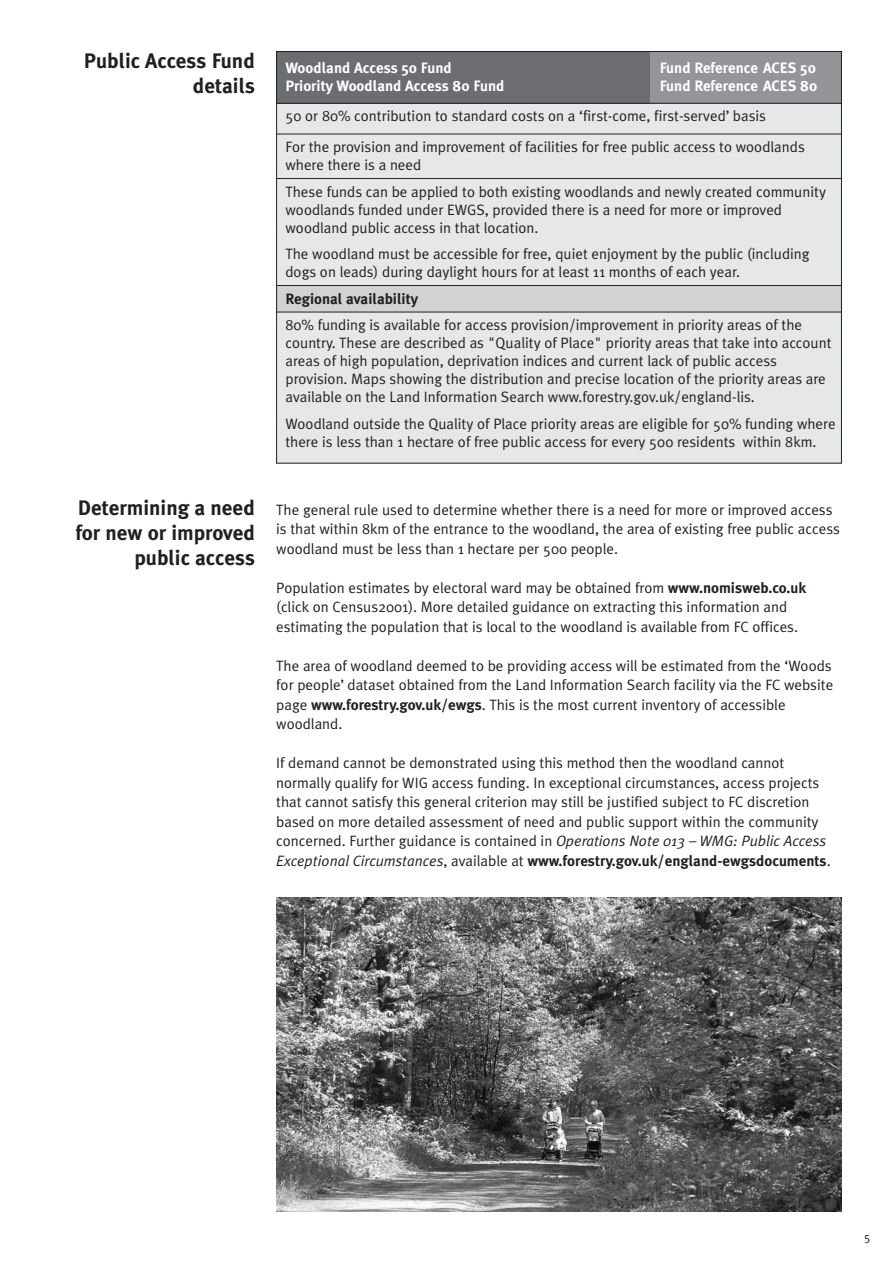
<style>
.page{position:relative;width:893px;height:1263px;background:#fff}
.page>*{position:absolute;margin:0;border:0;box-sizing:border-box;transform-origin:0 0}
.t1{font:700 21px/25.2px "Meta Plus";color:#231f20;text-align:right}
.t2{font:15px/19.5px "Meta Plus Normal";color:#231f20}
.t3{font:700 15px "Meta Plus";color:#231f20}
.t4{font:700 15px "Meta Plus";color:#fff}
.t5{font:12px "Meta Plus Normal";color:#231f20}
.s1{font-family:"Meta Plus";font-weight:700}
.s2{font-style:italic}
.s3{font-family:"Meta Plus Normal";font-weight:400;font-style:italic}
.s4{font-family:"Meta Plus Normal";font-weight:400}
</style>
<div class="page">
<div style="left:276px;top:51px;width:566px;height:413px;background:#e6e7e9"></div>
<div style="left:276px;top:51px;width:404px;height:52px;background:#6c6d70"></div>
<div style="left:276px;top:286px;width:566px;height:26px;background:#d1d2d4"></div>
<div style="left:650px;top:51px;width:192px;height:52px;background:#939598"></div>
<hr style="left:277px;top:103px;width:564px;height:1px;background:#231f20">
<hr style="left:277px;top:134px;width:564px;height:1px;background:#231f20">
<hr style="left:277px;top:178px;width:564px;height:1px;background:#231f20">
<hr style="left:277px;top:285px;width:564px;height:1px;background:#231f20">
<hr style="left:277px;top:312px;width:564px;height:1px;background:#231f20">
<img style="left:276px;top:897px;width:566px;height:315px">
<h1 class="t1" style="left:84px;top:49px;width:172px">Public Access Fund details</h1>
<h1 class="t1" style="left:75px;top:496px;width:181px">Determining a need for new or improved public access</h1>
<p class="t4" style="left:285px;top:61px;width:168px">Woodland Access 50 Fund</p>
<p class="t4" style="left:660px;top:61px;width:158px">Fund Reference ACES 50</p>
<p class="t4" style="left:285px;top:79px;width:220px">Priority Woodland Access 80 Fund</p>
<p class="t4" style="left:660px;top:79px;width:159px">Fund Reference ACES 80</p>
<p class="t2" style="left:285px;top:102px;width:521px;line-height:30.8px">50 or 80% contribution to standard costs on a ‘first-come, first-served’ basis<br>For the provision and improvement of facilities for free public access to woodlands</p>
<p class="t2" style="left:285px;top:153px;width:542px;line-height:26.5px">where there is a need<br>These funds can be applied to both existing woodlands and newly created community</p>
<p class="t2" style="left:285px;top:202px;width:498px;line-height:18px">woodlands funded under EWGS, provided there is a need for more or improved woodland public access in that location.</p>
<p class="t2" style="left:285px;top:246px;width:526px;line-height:18px">The woodland must be accessible for free, quiet enjoyment by the public (including dogs on leads) during daylight hours for at least 11 months of each year.</p>
<p class="t3" style="left:285px;top:292px;width:134px">Regional availability</p>
<p class="t2" style="left:285px;top:317px;width:548px;line-height:18px">80% funding is available for access provision/improvement in priority areas of the country. These are described as "Quality of Place" priority areas that take into account areas of high population, deprivation indices and current lack of public access provision. Maps showing the distribution and precise location of the priority areas are available on the Land Information Search www.forestry.gov.uk/england-lis.</p>
<p class="t2" style="left:285px;top:416px;width:552px;line-height:18px">Woodland outside the Quality of Place priority areas are eligible for 50% funding where there is less than 1 hectare of free public access for every 500 residents within 8km.</p>
<p class="t2" style="left:276px;top:501px;width:565px">The general rule used to determine whether there is a need for more or improved access is that within 8km of the entrance to the woodland, the area of existing free public access woodland must be less than 1 hectare per 500 people.</p>
<p class="t2" style="left:276px;top:579px;width:532px">Population estimates by electoral ward may be obtained from <span class="s1">www.nomisweb.co.uk </span>(click on Census2001). More detailed guidance on extracting this information and estimating the population that is local to the woodland is available from FC offices.</p>
<p class="t2" style="left:276px;top:657px;width:558px">The area of woodland deemed to be providing access will be estimated from the ‘Woods for people’ dataset obtained from the Land Information Search facility via the FC website page <span class="s1">www.forestry.gov.uk/ewgs</span>. This is the most current inventory of accessible woodland.</p>
<p class="t2" style="left:276px;top:755px;width:551px">If demand cannot be demonstrated using this method then the woodland cannot normally qualify for WIG access funding. In exceptional circumstances, access projects that cannot satisfy this general criterion may still be justified subject to FC discretion based on more detailed assessment of need and public support within the community concerned. Further guidance is contained in <span class="s2">Operations Note 013 – WMG: Public Access</span></p>
<p class="t3" style="left:276px;top:854px;width:556px"><span class="s3">Exceptional Circumstances</span><span class="s4">, available at</span> www.forestry.gov.uk/england-ewgsdocuments<span class="s4">.</span></p>
<p class="t5" style="left:864px;top:1232px;width:8px">5</p>
</div>
